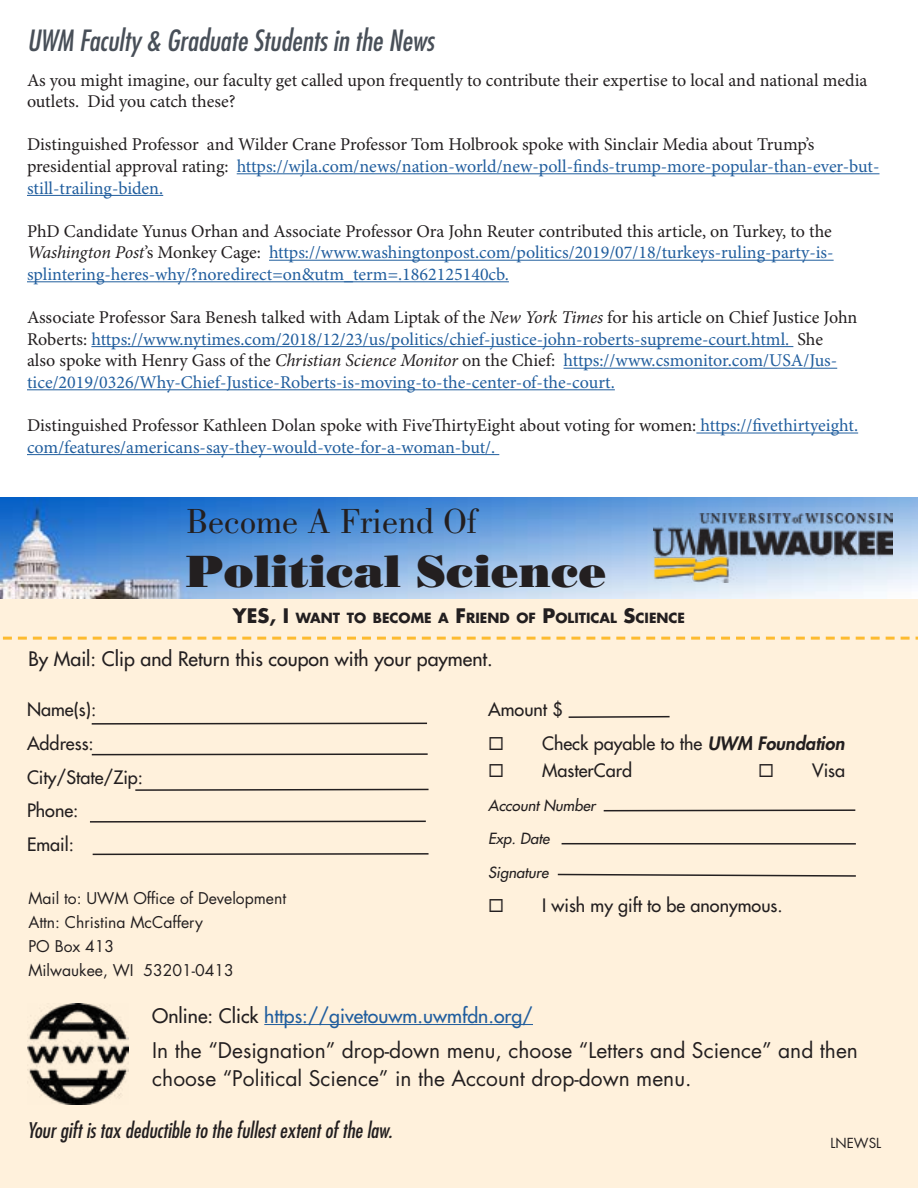
<style>
.page{position:relative;width:918px;height:1188px;background:#fff}
.page>*{position:absolute;margin:0;border:0;box-sizing:border-box;transform-origin:0 0}
.t1{font:45px "Bodoni Std Poster";color:#231f20}
.t2{font:36px "Bodoni Std";color:#231f20}
.t3{font:italic condensed 28.5px "Futura Std";color:#484f58}
.t4{font:21px/28.5px "Futura Std";color:#231f20}
.t5{font:italic condensed 21px "Futura Std";color:#231f20}
.t6{font:500 19.5px "Futura Std";color:#231f20}
.t7{font:500 19.5px "Futura Std";color:#215e9e}
.t8{font:18px/21.6px "Minion Pro";color:#215e9e}
.t9{font:18px/21.6px "Minion Pro";color:#231f20}
.t10{font:500 18px/33.8px "Futura Std";color:#231f20}
.t11{font:15.75px/24px "Futura Std";color:#231f20}
.t12{font:italic 500 15px "Futura Std";color:#231f20}
.t13{font:700 13.65px "Futura Std";color:#231f20}
.t14{font:13.5px "Futura Std";color:#231f20}
.s1{color:#215e9e}
.s2{color:#231f20}
.s3{font-style:italic;color:#231f20}
.s4{font-size:19.5px}
.s5{font-weight:800;font-style:italic}
</style>
<div class="page">
<div style="left:0;top:594px;width:918px;height:594px;background:#fff1dc"></div>
<svg style="left:91px;top:722px;width:337px;height:3px"></svg>
<svg style="left:91px;top:753px;width:337px;height:3px"></svg>
<svg style="left:135px;top:788px;width:294px;height:3px"></svg>
<svg style="left:90px;top:820px;width:336px;height:3px"></svg>
<svg style="left:92px;top:853px;width:337px;height:3px"></svg>
<svg style="left:603px;top:809px;width:253px;height:3px"></svg>
<hr style="left:562px;top:843px;width:294px;height:2px;background:#231f20">
<svg style="left:557px;top:873px;width:299px;height:4px"></svg>
<svg style="left:2px;top:637px;width:916px;height:3px"></svg>
<hr style="left:264px;top:1024px;width:269px;height:1px;background:#215e9e">
<svg style="left:568px;top:715px;width:102px;height:3px"></svg>
<img style="left:0;top:498px;width:918px;height:100px">
<img style="left:654px;top:513px;width:238px;height:70px">
<img style="left:27px;top:1003px;width:101px;height:102px">
<hr style="left:237px;top:173px;width:643px;height:1px;background:#215e9e">
<hr style="left:27px;top:195px;width:136px;height:1px;background:#215e9e">
<hr style="left:269px;top:260px;width:565px;height:1px;background:#215e9e">
<hr style="left:27px;top:281px;width:482px;height:1px;background:#215e9e">
<hr style="left:91px;top:346px;width:702px;height:1px;background:#215e9e">
<hr style="left:564px;top:368px;width:273px;height:1px;background:#215e9e">
<hr style="left:27px;top:389px;width:588px;height:1px;background:#215e9e">
<hr style="left:696px;top:433px;width:162px;height:1px;background:#215e9e">
<hr style="left:27px;top:454px;width:472px;height:1px;background:#215e9e">
<h3 class="t3" style="left:27px;top:23px;width:408px">UWM Faculty &amp; Graduate Students in the News</h3>
<p class="t9" style="left:27px;top:70px;width:842px">As you might imagine, our faculty get called upon frequently to contribute their expertise to local and national media outlets. Did you catch these?</p>
<p class="t9" style="left:27px;top:135px;width:854px">Distinguished Professor and Wilder Crane Professor Tom Holbrook spoke with Sinclair Media about Trump’s presidential approval rating: <span class="s1">https://wjla.com/news/nation-world/new-poll-finds-trump-more-popular-than-ever-but&shy;still-trailing-biden.</span></p>
<p class="t8" style="left:27px;top:221px;width:808px;text-align:justify"><span class="s2">PhD Candidate Yunus Orhan and Associate Professor Ora John Reuter contributed this article, on Turkey, to the </span><span class="s3">Washington Post</span><span class="s2">’s Monkey Cage:</span> https://www.washingtonpost.com/politics/2019/07/18/turkeys-ruling-party-is&shy;splintering-heres-why/?noredirect=on&amp;utm_term=.1862125140cb.</p>
<p class="t8" style="left:27px;top:307px;width:832px"><span class="s2">Associate Professor Sara Benesh talked with Adam Liptak of the</span> <span class="s3">New York Times</span> <span class="s2">for his article on Chief Justice John Roberts:</span> https://www.nytimes.com/2018/12/23/us/politics/chief-justice-john-roberts-supreme-court.html. <span class="s2">She<br>also spoke with Henry Gass of the</span> <span class="s3">Christian Science Monitor</span> <span class="s2">on the Chief:</span> https://www.csmonitor.com/USA/Jus&shy;tice/2019/0326/Why-Chief-Justice-Roberts-is-moving-to-the-center-of-the-court.</p>
<p class="t8" style="left:27px;top:415px;width:833px"><span class="s2">Distinguished Professor Kathleen Dolan spoke with FiveThirtyEight about voting for women:</span> https://fivethirtyeight. com/features/americans-say-they-would-vote-for-a-woman-but/.</p>
<h2 class="t2" style="left:186px;top:501px;width:292px">Become A Friend Of</h2>
<h1 class="t1" style="left:186px;top:543px;width:421px">Political Science</h1>
<p class="t13" style="left:233px;top:609px;width:452px"><span class="s4">YES, I</span> WANT TO BECOME A <span class="s4">F</span>RIE ND OF <span class="s4">P</span>OLITICAL <span class="s4">S</span>CIE NCE</p>
<p class="t6" style="left:28px;top:647px;width:466px">By Mail: Clip and Return this coupon with your payment.</p>
<p class="t10" style="left:27px;top:693px;width:118px">Name(s):<br>Address:<br>City/State/Zip:<br>Phone:<br>Email:</p>
<p class="t11" style="left:28px;top:886px;width:259px">Mail to: UWM Office of Development<br>Attn: Christina McCaffery<br>PO Box 413<br>Milwaukee, WI 53201-0413</p>
<p class="t10" style="left:488px;top:693px;width:76px">Amount $</p>
<p class="t10" style="left:488px;top:726px;width:358px">◻ Check payable to the <span class="s5">UWM Foundation</span></p>
<p class="t10" style="left:488px;top:753px;width:145px">◻ MasterCard</p>
<p class="t10" style="left:758px;top:753px;width:89px">◻ Visa</p>
<p class="t12" style="left:488px;top:796px;width:109px">Account Number</p>
<p class="t12" style="left:488px;top:829px;width:63px">Exp. Date</p>
<p class="t12" style="left:488px;top:863px;width:62px">Signature</p>
<p class="t10" style="left:488px;top:888px;width:296px">◻ I wish my gift to be anonymous.</p>
<p class="t7" style="left:152px;top:1003px;width:382px"><span class="s2">Online: Click</span> https://givetouwm.uwmfdn.org/</p>
<p class="t4" style="left:152px;top:1036px;width:707px">In the “Designation” drop-down menu, choose “Letters and Science” and then choose “Political Science” in the Account drop-down menu.</p>
<p class="t5" style="left:27px;top:1118px;width:367px">Your gift is tax deductible to the fullest extent of the law.</p>
<p class="t14" style="left:830px;top:1134px;width:52px">LNEWSL</p>
</div>
